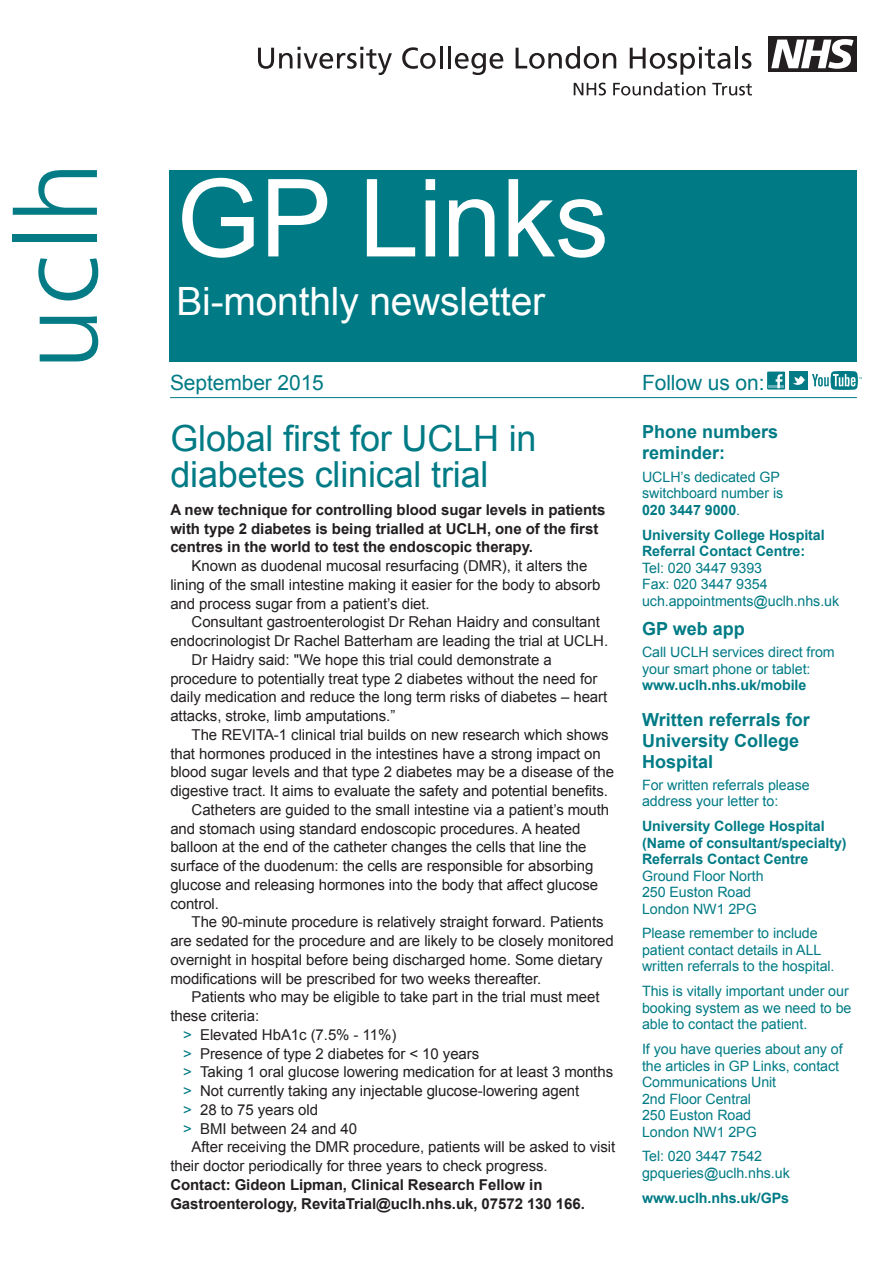
<style>
.page{position:relative;width:893px;height:1263px;background:#fff}
.page>*{position:absolute;margin:0;border:0;box-sizing:border-box;transform-origin:0 0}
.t1{font:108px "Arial";letter-spacing:-.005em;color:#fff}
.t2{font:39px "Arial";letter-spacing:-.005em;color:#fff}
.Top_of_page_headings{font:36px/36px "Arial";letter-spacing:-.005em;color:#007b85}
.Date_in_masthead{font:21px "Arial";letter-spacing:-.005em;color:#007b85}
.t3{font:700 18px/21px "Arial";color:#007b85}
.Text{font:15px/18.8px "Arial";letter-spacing:-.005em;color:#231f20}
.Intro_para___bold_no{font:700 15px/18.8px "Arial";letter-spacing:-.005em;color:#231f20}
.Contact_details{font:700 15px/18.8px "Arial";letter-spacing:-.005em;color:#231f20}
.t4{font:14.25px/16.5px "Arial";letter-spacing:-.005em;color:#007b85}
.t5{font:700 14.25px/16.5px "Arial";letter-spacing:-.005em;color:#007b85}
.s1{color:#007b85}
.s2{font-weight:700}
</style>
<div class="page">
<div style="left:769px;top:36px;width:88px;height:36px;background:#231f20"></div>
<svg style="left:771px;top:39px;width:82px;height:30px"></svg>
<svg style="left:574px;top:83px;width:32px;height:12px"></svg>
<svg style="left:613px;top:82px;width:92px;height:14px"></svg>
<svg style="left:712px;top:83px;width:40px;height:13px"></svg>
<svg style="left:258px;top:47px;width:134px;height:28px"></svg>
<svg style="left:402px;top:47px;width:34px;height:22px"></svg>
<hr style="left:440px;top:46px;width:2px;height:22px;background:#231f20">
<hr style="left:448px;top:46px;width:3px;height:22px;background:#231f20">
<svg style="left:455px;top:53px;width:48px;height:22px"></svg>
<svg style="left:516px;top:46px;width:100px;height:23px"></svg>
<svg style="left:630px;top:47px;width:100px;height:28px"></svg>
<hr style="left:735px;top:46px;width:3px;height:22px;background:#231f20">
<svg style="left:742px;top:53px;width:9px;height:16px"></svg>
<svg style="left:13px;top:170px;width:84px;height:45px"></svg>
<div style="left:13px;top:235px;width:84px;height:7px;background:#057b85"></div>
<svg style="left:38px;top:258px;width:60px;height:42px"></svg>
<svg style="left:40px;top:316px;width:58px;height:45px"></svg>
<div style="left:169px;top:170px;width:688px;height:191px;background:#007b85"></div>
<div style="left:767px;top:372px;width:18px;height:17px;background:#057b85"></div>
<svg style="left:768px;top:374px;width:16px;height:14px"></svg>
<div style="left:790px;top:371px;width:18px;height:18px;background:#057b85"></div>
<svg style="left:792px;top:376px;width:13px;height:9px"></svg>
<img style="left:812px;top:372px;width:49px;height:18px">
<hr style="left:170px;top:397px;width:687px;height:1px;background:#007b85">
<h1 class="t1" style="left:176px;top:148px;width:434px">GP Links</h1>
<h2 class="t2" style="left:176px;top:276px;width:370px">Bi-monthly newsletter</h2>
<p class="Date_in_masthead" style="left:170px;top:368px;width:155px">September 2015</p>
<p class="Top_of_page_headings" style="left:170px;top:421px;width:368px">Global first for UCLH in diabetes clinical trial</p>
<p class="Intro_para___bold_no" style="left:170px;top:501px;width:436px">A new technique for controlling blood sugar levels in patients with type 2 diabetes is being trialled at UCLH, one of the first centres in the world to test the endoscopic therapy.</p>
<p class="Text" style="left:170px;top:557px;width:432px;text-indent:21px">Known as duodenal mucosal resurfacing (DMR), it alters the lining of the small intestine making it easier for the body to absorb and process sugar from a patient’s diet.</p>
<p class="Text" style="left:170px;top:613px;width:439px;text-indent:21px">Consultant gastroenterologist Dr Rehan Haidry and consultant endocrinologist Dr Rachel Batterham are leading the trial at UCLH.</p>
<p class="Text" style="left:170px;top:650px;width:438px;text-indent:21px">Dr Haidry said: "We hope this trial could demonstrate a procedure to potentially treat type 2 diabetes without the need for daily medication and reduce the long term risks of diabetes – heart attacks, stroke, limb amputations.”</p>
<p class="Text" style="left:170px;top:725px;width:445px;text-indent:21px">The REVITA-1 clinical trial builds on new research which shows that hormones produced in the intestines have a strong impact on blood sugar levels and that type 2 diabetes may be a disease of the digestive tract. It aims to evaluate the safety and potential benefits.</p>
<p class="Text" style="left:170px;top:800px;width:440px;text-indent:21px">Catheters are guided to the small intestine via a patient’s mouth and stomach using standard endoscopic procedures. A heated balloon at the end of the catheter changes the cells that line the surface of the duodenum: the cells are responsible for absorbing glucose and releasing hormones into the body that affect glucose control.</p>
<p class="Text" style="left:170px;top:913px;width:445px;text-indent:21px">The 90-minute procedure is relatively straight forward. Patients are sedated for the procedure and are likely to be closely monitored overnight in hospital before being discharged home. Some dietary modifications will be prescribed for two weeks thereafter.</p>
<p class="Text" style="left:170px;top:988px;width:431px;text-indent:21px">Patients who may be eligible to take part in the trial must meet these criteria:</p>
<p class="Text" style="left:183px;top:1025px;width:215px"><span class="s1">&gt;</span> Elevated HbA1c (7.5% - 11%)</p>
<p class="Text" style="left:183px;top:1044px;width:298px"><span class="s1">&gt;</span> Presence of type 2 diabetes for &lt; 10 years</p>
<p class="Text" style="left:183px;top:1063px;width:432px"><span class="s1">&gt;</span> Taking 1 oral glucose lowering medication for at least 3 months</p>
<p class="Text" style="left:183px;top:1082px;width:398px"><span class="s1">&gt;</span> Not currently taking any injectable glucose-lowering agent</p>
<p class="Text" style="left:183px;top:1100px;width:136px"><span class="s1">&gt;</span> 28 to 75 years old</p>
<p class="Text" style="left:183px;top:1119px;width:175px"><span class="s1">&gt;</span> BMI between 24 and 40</p>
<p class="Text" style="left:170px;top:1138px;width:446px;text-indent:21px">After receiving the DMR procedure, patients will be asked to visit their doctor periodically for three years to check progress.</p>
<p class="Contact_details" style="left:170px;top:1176px;width:416px">Contact: Gideon Lipman, Clinical Research Fellow in<br>Gastroenterology, RevitaTrial@uclh.nhs.uk, 07572 130 166.</p>
<h3 class="Date_in_masthead" style="left:642px;top:368px;width:124px">Follow us on:</h3>
<p class="t3" style="left:642px;top:422px;width:138px">Phone numbers reminder:</p>
<p class="t4" style="left:642px;top:469px;width:143px">UCLH’s dedicated GP switchboard number is<br><span class="s2">020 3447 9000</span>.</p>
<p class="t5" style="left:642px;top:527px;width:184px">University College Hospital<br>Referral Contact Centre:</p>
<p class="t4" style="left:642px;top:559px;width:199px">Tel: 020 3447 9393<br>Fax: 020 3447 9354 uch.appointments@uclh.nhs.uk</p>
<p class="t3" style="left:642px;top:618px;width:104px">GP web app</p>
<p class="t4" style="left:642px;top:644px;width:194px">Call UCLH services direct from your smart phone or tablet:</p>
<p class="t5" style="left:642px;top:677px;width:166px">www.uclh.nhs.uk/mobile</p>
<p class="t3" style="left:642px;top:709px;width:169px">Written referrals for<br>University College<br>Hospital</p>
<p class="t4" style="left:642px;top:777px;width:169px">For written referrals please address your letter to:</p>
<p class="t5" style="left:642px;top:818px;width:206px">University College Hospital (Name of consultant/specialty)<br>Referrals Contact Centre</p>
<p class="t4" style="left:642px;top:868px;width:123px">Ground Floor North<br>250 Euston Road<br>London NW1 2PG</p>
<p class="t4" style="left:642px;top:925px;width:194px">Please remember to include patient contact details in ALL written referrals to the hospital.</p>
<p class="t4" style="left:642px;top:983px;width:211px">This is vitally important under our booking system as we need to be able to contact the patient.</p>
<p class="t4" style="left:642px;top:1041px;width:202px">If you have queries about any of the articles in GP Links, contact<br>Communications Unit<br>2nd Floor Central<br>250 Euston Road<br>London NW1 2PG</p>
<p class="t4" style="left:642px;top:1148px;width:149px">Tel: 020 3447 7542 gpqueries@uclh.nhs.uk</p>
<p class="t5" style="left:642px;top:1190px;width:149px">www.uclh.nhs.uk/GPs</p>
</div>
